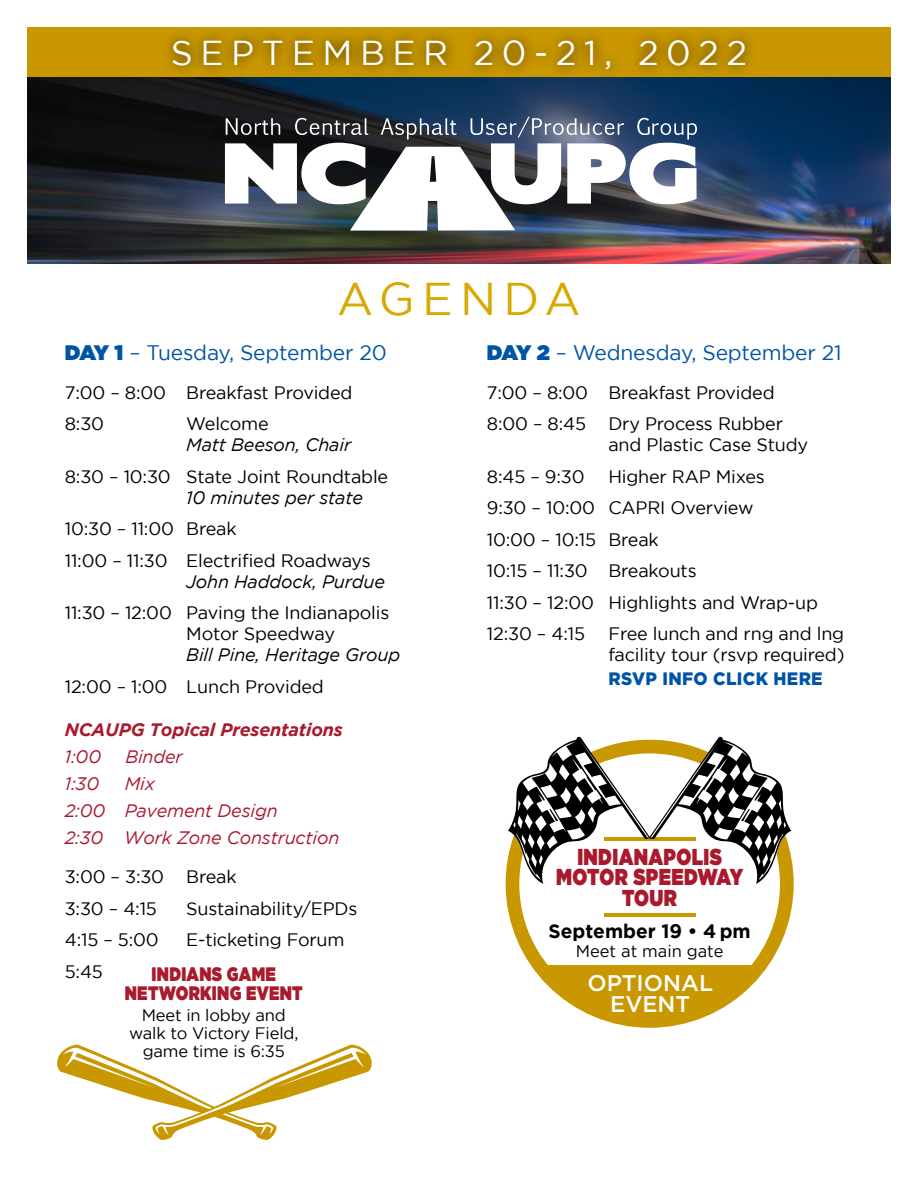
<style>
.page{position:relative;width:918px;height:1188px;background:#fff}
.page>*{position:absolute;margin:0;border:0;box-sizing:border-box;transform-origin:0 0}
.t1{font:45.75px "Gotham";letter-spacing:.16em;color:#d8a900}
.t2{font:34.5px "Gotham";letter-spacing:.22em;color:#fff}
.t3{font:900 22.95px/20.4px "Gotham";letter-spacing:.02em;color:#a91a2d;text-align:center;scale:.8 1}
.t4{font:500 22.8px/20.9px "Gotham";color:#fff;text-align:center}
.t5{font:21px "Gotham";letter-spacing:-.01em;color:#0054a6}
.t6{font:900 19.5px/19.5px "Gotham";letter-spacing:.02em;color:#a91a2d;text-align:center;scale:.8 1}
.t7{font:700 19.5px "Gotham";color:#000}
.t8{font:18px/31.5px "Gotham";letter-spacing:-.01em;color:#000}
.t9{font:italic 18px "Gotham";letter-spacing:-.01em;color:#000}
.t10{font:italic 18px/27px "Gotham";letter-spacing:-.01em;color:#a91a2d}
.t11{font:italic 700 18px "Gotham";letter-spacing:-.01em;color:#a91a2d}
.t12{font:900 18px "Gotham";letter-spacing:.02em;color:#0054a6;scale:.95 1}
.t13{font:16.8px "Gotham";color:#000}
.t14{font:16.5px/18px "Gotham";letter-spacing:-.01em;color:#000;text-align:center}
.s1{font-weight:900}
</style>
<div class="page">
<img style="left:27px;top:77px;width:864px;height:187px">
<svg style="left:225px;top:117px;width:472px;height:114px"></svg>
<svg style="left:506px;top:857px;width:288px;height:171px"></svg>
<svg style="left:508px;top:736px;width:283px;height:148px"></svg>
<div style="left:544px;top:965px;width:213px;height:11px;background:#c99700"></div>
<svg style="left:57px;top:1045px;width:315px;height:95px"></svg>
<div style="left:27px;top:28px;width:864px;height:49px;background:#c99700"></div>
<div style="left:161px;top:28px;width:596px;height:53px;background:#000;opacity:.75"></div>
<h2 class="t2" style="left:171px;top:34px;width:578px">SEPTEMBER 20-21, 2022</h2>
<h1 class="t1" style="left:337px;top:273px;width:245px">AGENDA</h1>
<p class="t5" style="left:65px;top:340px;width:324px"><span class="s1">DAY 1</span> – Tuesday, September 20</p>
<p class="t8" style="left:65px;top:376px;width:289px">7:00 – 8:00 Breakfast Provided<br>8:30</p>
<p class="t5" style="left:487px;top:340px;width:356px"><span class="s1">DAY 2</span> – Wednesday, September 21</p>
<p class="t8" style="left:487px;top:376px;width:298px">7:00 – 8:00 Breakfast Provided<br>8:00 – 8:45 Dry Process Rubber</p>
<p class="t8" style="left:608px;top:429px;width:201px">and Plastic Case Study</p>
<p class="t8" style="left:487px;top:460px;width:99px">8:45 – 9:30</p>
<p class="t8" style="left:186px;top:408px;width:84px">Welcome</p>
<p class="t9" style="left:186px;top:435px;width:166px">Matt Beeson, Chair</p>
<p class="t8" style="left:65px;top:460px;width:325px">8:30 – 10:30 State Joint Roundtable</p>
<p class="t9" style="left:186px;top:487px;width:178px">10 minutes per state</p>
<p class="t8" style="left:65px;top:513px;width:307px">10:30 – 11:00 Break<br>11:00 – 11:30 Electrified Roadways</p>
<p class="t9" style="left:186px;top:571px;width:200px">John Haddock, Purdue</p>
<p class="t8" style="left:186px;top:602px;width:205px;line-height:21px;text-indent:-121px">11:30 – 12:00 Paving the Indianapolis<br>Motor Speedway</p>
<p class="t9" style="left:186px;top:645px;width:216px">Bill Pine, Heritage Group</p>
<p class="t8" style="left:65px;top:670px;width:261px">12:00 – 1:00 Lunch Provided</p>
<p class="t11" style="left:65px;top:719px;width:280px">NCAUPG Topical Presentations</p>
<p class="t10" style="left:65px;top:743px;width:38px">1:00</p>
<p class="t10" style="left:125px;top:743px;width:59px">Binder</p>
<p class="t10" style="left:65px;top:770px;width:36px">1:30</p>
<p class="t8" style="left:487px;top:460px;width:333px;text-indent:122px">Higher RAP Mixes<br>9:30 – 10:00 CAPRI Overview<br>10:00 – 10:15 Break<br>10:15 – 11:30 Breakouts<br>11:30 – 12:00 Highlights and Wrap-up<br>12:30 – 4:15</p>
<p class="t8" style="left:608px;top:623px;width:238px;line-height:21px">Free lunch and rng and lng facility tour (rsvp required)</p>
<p class="t12" style="left:609px;top:669px;width:227px">RSVP INFO CLICK HERE</p>
<p class="t10" style="left:65px;top:770px;width:276px;text-indent:60px">Mix<br>2:00 Pavement Design<br>2:30 Work Zone Construction</p>
<p class="t8" style="left:65px;top:861px;width:173px">3:00 – 3:30 Break<br>3:30 – 4:15</p>
<p class="t3" style="left:556px;top:846px;width:235px">INDIANAPOLIS<br>MOTOR SPEEDWAY<br>TOUR</p>
<p class="t7" style="left:549px;top:919px;width:204px">September 19 • 4 pm</p>
<p class="t13" style="left:576px;top:942px;width:149px">Meet at main gate</p>
<p class="t4" style="left:587px;top:972px;width:127px">OPTIONAL<br>EVENT</p>
<p class="t8" style="left:186px;top:892px;width:173px">Sustainability/EPDs</p>
<p class="t8" style="left:65px;top:924px;width:95px">4:15 – 5:00</p>
<p class="t8" style="left:186px;top:924px;width:160px">E-ticketing Forum</p>
<p class="t8" style="left:65px;top:955px;width:40px">5:45</p>
<p class="t6" style="left:125px;top:964px;width:224px">INDIANS GAME<br>NETWORKING EVENT</p>
<p class="t14" style="left:129px;top:1006px;width:171px">Meet in lobby and walk to Victory Field, game time is 6:35</p>
</div>
